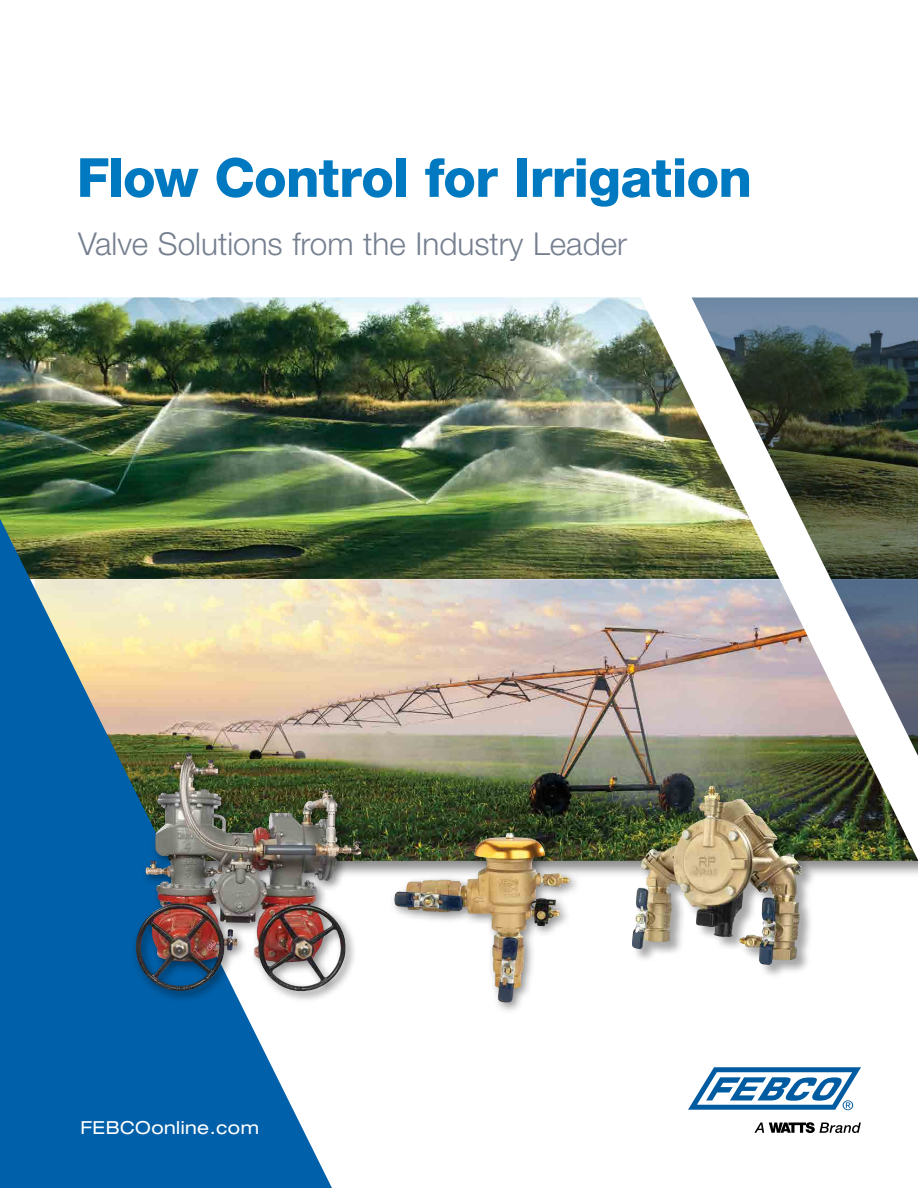
<style>
.page{position:relative;width:918px;height:1188px;background:#fff}
.page>*{position:absolute;margin:0;border:0;box-sizing:border-box;transform-origin:0 0}
.t1{font:800 54px "Helvetica Neue LT Std";letter-spacing:-.015em;color:#0079c1}
.t2{font:300 31.5px "Helvetica Neue LT Std";color:#757f8f}
.t3{font:expanded 18px "Helvetica Neue LT Std";letter-spacing:.025em;color:#fff}
</style>
<div class="page">
<img style="left:332px;top:579px;width:306px;height:282px">
<img style="left:0;top:297px;width:638px;height:282px">
<svg style="left:0;top:519px;width:332px;height:669px;background:#5286a1"></svg>
<img style="left:638px;top:297px;width:280px;height:563px">
<svg style="left:688px;top:1067px;width:173px;height:43px"></svg>
<svg style="left:754px;top:1122px;width:107px;height:11px"></svg>
<div style="left:632px;top:785px;width:184px;height:194px;background:#000;opacity:.35"></div>
<img style="left:640px;top:786px;width:71px;height:79px">
<div style="left:390px;top:828px;width:192px;height:186px;background:#000;opacity:.45"></div>
<img style="left:394px;top:833px;width:114px;height:77px">
<div style="left:131px;top:748px;width:242px;height:254px;background:#000;opacity:.45"></div>
<img style="left:157px;top:753px;width:31px;height:65px">
<h1 class="t1" style="left:77px;top:146px;width:677px">Flow Control for Irrigation</h1>
<p class="t2" style="left:78px;top:225px;width:550px">Valve Solutions from the Industry Leader</p>
<p class="t3" style="left:80px;top:1116px;width:180px">FEBCOonline.com</p>
</div>
